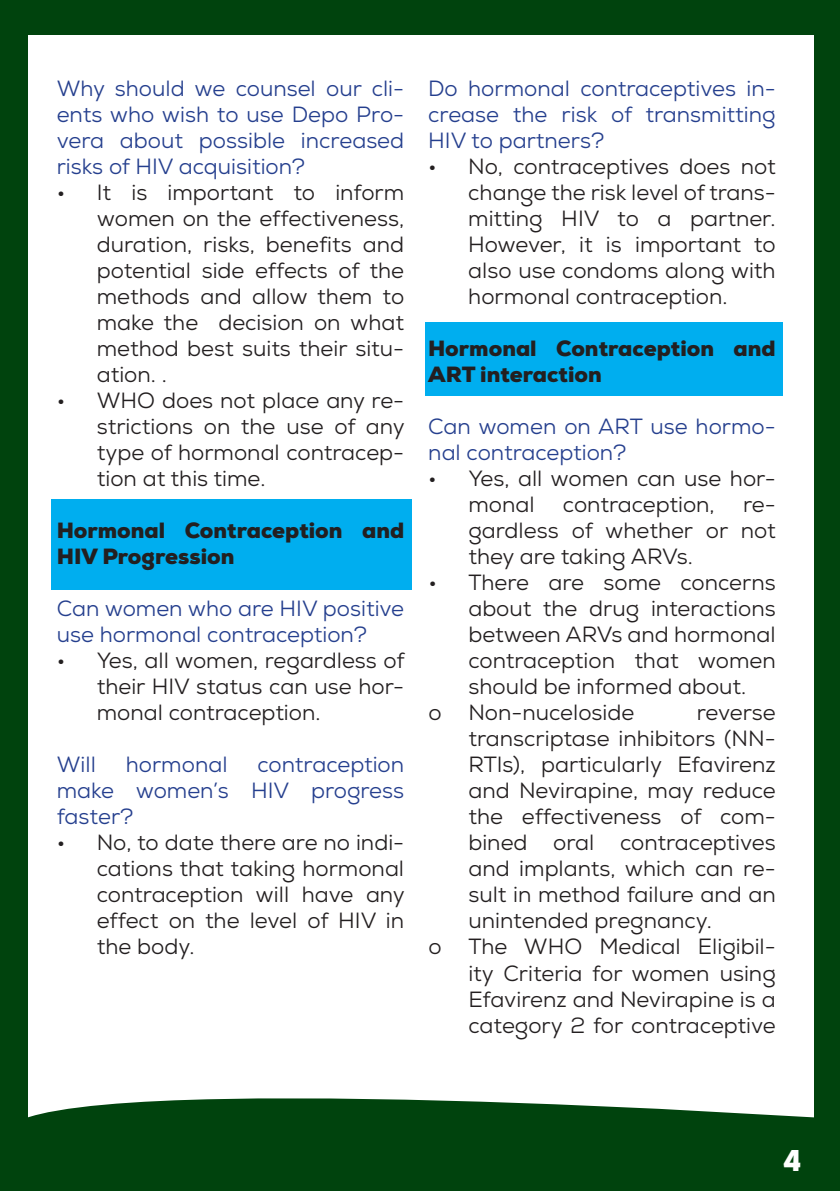
<style>
.page{position:relative;width:840px;height:1191px;background:#fff}
.page>*{position:absolute;margin:0;border:0;box-sizing:border-box;transform-origin:0 0}
.t1{font:900 28px "Clan";color:#fff}
.t2{font:22px/26px "Nexa";color:#231f20;text-align:justify}
.t3{font:22px/26px "Nexa";color:#253f8e;text-align:justify}
.t4{font:900 22px/26px "Nexa";color:#231f20}
</style>
<div class="page">
<div style="left:0;top:0;width:839px;height:1191px;background:#00430d"></div>
<div style="left:28px;top:36px;width:785px;height:1083px;background:#fff"></div>
<svg style="left:28px;top:1066px;width:786px;height:53px"></svg>
<div style="left:51px;top:499px;width:360px;height:91px;background:#00aeef"></div>
<div style="left:425px;top:322px;width:357px;height:73px;background:#00aeef"></div>
<p class="t3" style="left:57px;top:75px;width:349px">Why should we counsel our cli&shy;ents who wish to use Depo Pro&shy;vera about possible increased risks of HIV acquisition?</p>
<p class="t2" style="left:97px;top:179px;width:309px;text-indent:-40px">• It is important to inform women on the effectiveness, duration, risks, benefits and potential side effects of the methods and allow them to make the decision on what method best suits their situ&shy;ation. .</p>
<p class="t2" style="left:97px;top:387px;width:309px;text-indent:-40px">• WHO does not place any re&shy;strictions on the use of any type of hormonal contracep&shy;tion at this time.</p>
<p class="t4" style="left:57px;top:517px;width:349px">Hormonal Contraception and<br>HIV Progression</p>
<p class="t3" style="left:57px;top:595px;width:349px">Can women who are HIV positive use hormonal contraception?</p>
<p class="t2" style="left:97px;top:647px;width:309px;text-indent:-40px">• Yes, all women, regardless of their HIV status can use hor&shy;monal contraception.</p>
<p class="t3" style="left:57px;top:751px;width:41px">Will</p>
<p class="t3" style="left:126px;top:751px;width:103px">hormonal</p>
<p class="t3" style="left:57px;top:751px;width:349px;text-indent:201px">contraception make women’s HIV progress faster?</p>
<p class="t2" style="left:97px;top:829px;width:309px;text-indent:-40px">• No, to date there are no indi&shy;cations that taking hormonal contraception will have any effect on the level of HIV in the body.</p>
<p class="t3" style="left:428px;top:75px;width:349px">Do hormonal contraceptives in&shy;crease the risk of transmitting HIV to partners?</p>
<p class="t2" style="left:468px;top:153px;width:309px;text-indent:-40px">• No, contraceptives does not change the risk level of trans&shy;mitting HIV to a partner.<br>However, it is important to also use condoms along with hormonal contraception.</p>
<p class="t4" style="left:428px;top:335px;width:349px">Hormonal Contraception and<br>ART interaction</p>
<p class="t3" style="left:428px;top:414px;width:349px">Can women on ART use hormo&shy;nal contraception?</p>
<p class="t2" style="left:468px;top:466px;width:309px;text-indent:-40px">• Yes, all women can use hor&shy;monal</p>
<p class="t2" style="left:562px;top:492px;width:153px">contraception,</p>
<p class="t2" style="left:468px;top:492px;width:309px;text-indent:274px">re&shy;gardless of whether or not they are taking ARVs.</p>
<p class="t2" style="left:428px;top:570px;width:349px">• There are some concerns</p>
<p class="t2" style="left:468px;top:596px;width:309px">about the drug interactions</p>
<p class="t2" style="left:468px;top:622px;width:309px">between ARVs and hormonal</p>
<p class="t2" style="left:468px;top:648px;width:309px">contraception that women</p>
<p class="t2" style="left:468px;top:674px;width:279px">should be informed about.</p>
<p class="t2" style="left:428px;top:700px;width:207px">o Non-nuceloside</p>
<p class="t2" style="left:696px;top:700px;width:80px">reverse</p>
<p class="t2" style="left:468px;top:726px;width:309px">transcriptase inhibitors (NN-</p>
<p class="t2" style="left:468px;top:752px;width:309px">RTIs), particularly Efavirenz</p>
<p class="t2" style="left:468px;top:778px;width:309px">and Nevirapine, may reduce</p>
<p class="t2" style="left:468px;top:804px;width:309px">the effectiveness of com-</p>
<p class="t2" style="left:468px;top:830px;width:309px">bined oral contraceptives</p>
<p class="t2" style="left:468px;top:856px;width:309px">and implants, which can re-</p>
<p class="t2" style="left:468px;top:882px;width:309px">sult in method failure and an</p>
<p class="t2" style="left:468px;top:908px;width:245px">unintended pregnancy.</p>
<p class="t2" style="left:428px;top:934px;width:349px">o The WHO Medical Eligibil-</p>
<p class="t2" style="left:468px;top:960px;width:309px">ity Criteria for women using</p>
<p class="t2" style="left:468px;top:986px;width:309px">Efavirenz and Nevirapine is a</p>
<p class="t2" style="left:468px;top:1012px;width:309px">category 2 for contraceptive</p>
<p class="t1" style="left:782px;top:1144px;width:19px">4</p>
</div>
